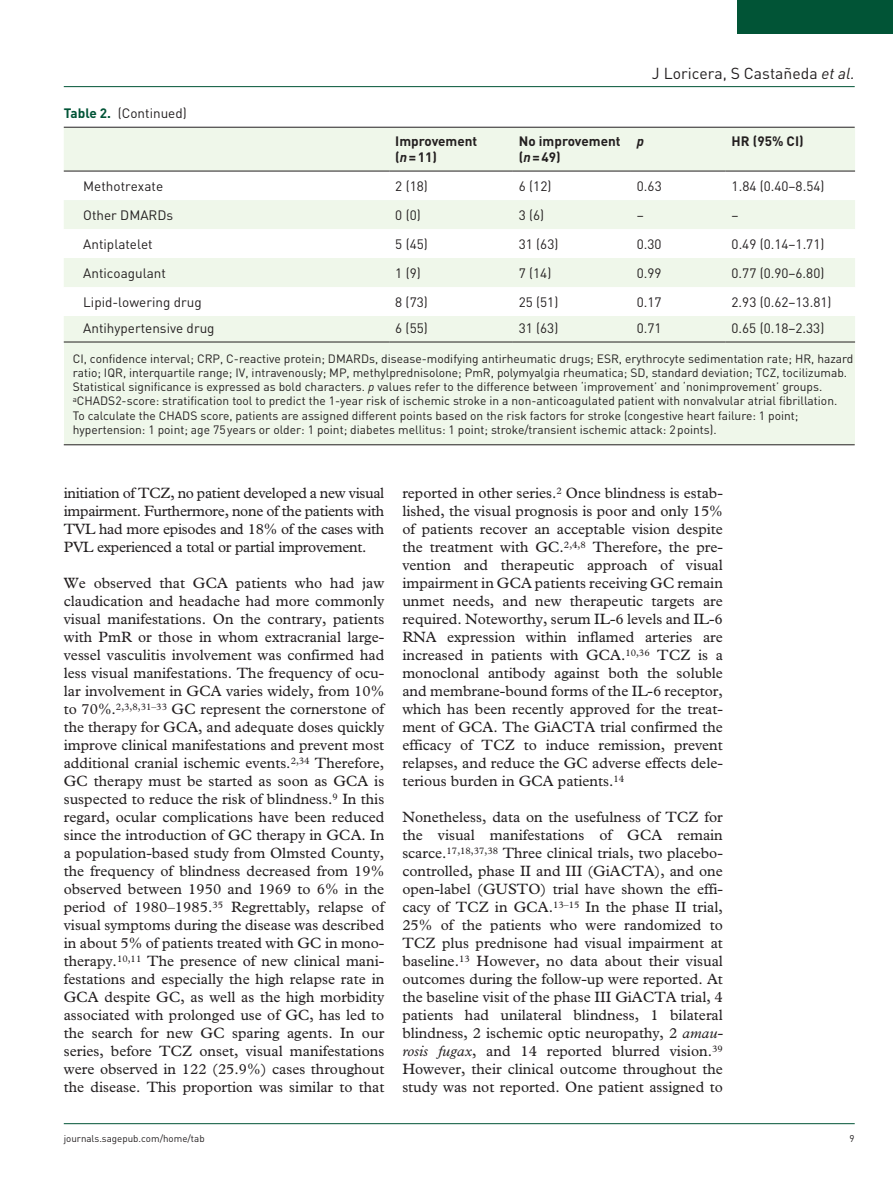
<style>
.page{position:relative;width:893px;height:1191px;background:#fff}
.page>*{position:absolute;margin:0;border:0;box-sizing:border-box;transform-origin:0 0}
.t1{font:15.75px "DIN";color:#231f20}
.t2{font:15px/18px "Plantin Std";color:#231f20;text-align:justify}
.t3{font:13.5px "DIN";color:#231f20}
.t4{font:700 13.5px/15.8px "DIN";color:#231f20}
.t5{font:italic 700 13.5px "DIN";color:#231f20}
.t6{font:12px/14.2px "DIN";color:#231f20}
.t7{font:9.75px "DIN";color:#231f20}
.s1{font-weight:700;color:#015436}
.s2{font-style:italic}
</style>
<div class="page">
<hr style="left:64px;top:86px;width:791px;height:1px;background:#015436">
<hr style="left:64px;top:1123px;width:791px;height:1px;background:#015436">
<div style="left:738px;top:0;width:155px;height:34px;background:#015436"></div>
<div style="left:64px;top:342px;width:791px;height:103px;background:#eff7ea"></div>
<hr style="left:64px;top:444px;width:791px;height:1px;background:#231f20">
<div style="left:64px;top:128px;width:791px;height:214px;background:#eff7ea"></div>
<svg style="left:64px;top:172px;width:791px;height:144px"></svg>
<hr style="left:64px;top:171px;width:325px;height:1px;background:#231f20">
<hr style="left:389px;top:171px;width:124px;height:1px;background:#231f20">
<hr style="left:513px;top:171px;width:118px;height:1px;background:#231f20">
<hr style="left:631px;top:171px;width:95px;height:1px;background:#231f20">
<hr style="left:726px;top:171px;width:129px;height:1px;background:#231f20">
<hr style="left:64px;top:342px;width:325px;height:1px;background:#231f20">
<hr style="left:389px;top:342px;width:124px;height:1px;background:#231f20">
<hr style="left:513px;top:342px;width:118px;height:1px;background:#231f20">
<hr style="left:631px;top:342px;width:95px;height:1px;background:#231f20">
<hr style="left:726px;top:342px;width:129px;height:1px;background:#231f20">
<hr style="left:64px;top:127px;width:791px;height:1px;background:#231f20">
<p class="t3" style="left:64px;top:105px;width:125px"><span class="s1">Table 2.</span> (Continued)</p>
<p class="t1" style="left:652px;top:63px;width:204px">J Loricera, S Castañeda <span class="s2">et al.</span></p>
<p class="t4" style="left:395px;top:133px;width:84px">Improvement (<span class="s2">n</span>=11)</p>
<p class="t4" style="left:519px;top:133px;width:103px">No improvement (<span class="s2">n</span>=49)</p>
<p class="t5" style="left:637px;top:133px;width:9px">p</p>
<p class="t4" style="left:732px;top:133px;width:74px">HR (95% CI)</p>
<p class="t3" style="left:83px;top:178px;width:81px">Methotrexate</p>
<p class="t3" style="left:395px;top:178px;width:34px">2 (18)</p>
<p class="t3" style="left:519px;top:178px;width:34px">6 (12)</p>
<p class="t3" style="left:637px;top:178px;width:26px">0.63</p>
<p class="t3" style="left:732px;top:178px;width:94px">1.84 (0.40–8.54)</p>
<p class="t3" style="left:83px;top:207px;width:92px">Other DMARDs</p>
<p class="t3" style="left:395px;top:207px;width:27px">0 (0)</p>
<p class="t3" style="left:519px;top:207px;width:27px">3 (6)</p>
<p class="t3" style="left:637px;top:207px;width:9px">–</p>
<p class="t3" style="left:732px;top:207px;width:9px">–</p>
<p class="t3" style="left:83px;top:236px;width:71px">Antiplatelet</p>
<p class="t3" style="left:395px;top:236px;width:34px">5 (45)</p>
<p class="t3" style="left:519px;top:236px;width:41px">31 (63)</p>
<p class="t3" style="left:637px;top:236px;width:26px">0.30</p>
<p class="t3" style="left:732px;top:236px;width:94px">0.49 (0.14–1.71)</p>
<p class="t3" style="left:83px;top:265px;width:84px">Anticoagulant</p>
<p class="t3" style="left:395px;top:265px;width:27px">1 (9)</p>
<p class="t3" style="left:519px;top:265px;width:34px">7 (14)</p>
<p class="t3" style="left:637px;top:265px;width:26px">0.99</p>
<p class="t3" style="left:732px;top:265px;width:94px">0.77 (0.90–6.80)</p>
<p class="t3" style="left:83px;top:294px;width:120px">Lipid-lowering drug</p>
<p class="t3" style="left:395px;top:294px;width:34px">8 (73)</p>
<p class="t3" style="left:519px;top:294px;width:41px">25 (51)</p>
<p class="t3" style="left:637px;top:294px;width:26px">0.17</p>
<p class="t3" style="left:732px;top:294px;width:101px">2.93 (0.62–13.81)</p>
<p class="t3" style="left:83px;top:320px;width:133px">Antihypertensive drug</p>
<p class="t3" style="left:395px;top:320px;width:34px">6 (55)</p>
<p class="t3" style="left:519px;top:320px;width:41px">31 (63)</p>
<p class="t3" style="left:637px;top:320px;width:26px">0.71</p>
<p class="t3" style="left:732px;top:320px;width:94px">0.65 (0.18–2.33)</p>
<p class="t6" style="left:73px;top:351px;width:782px">CI, confidence interval; CRP, C-reactive protein; DMARDs, disease-modifying antirheumatic drugs; ESR, erythrocyte sedimentation rate; HR, hazard ratio; IQR, interquartile range; IV, intravenously; MP, methylprednisolone; PmR, polymyalgia rheumatica; SD, standard deviation; TCZ, tocilizumab.<br>Statistical significance is expressed as bold characters. <span class="s2">p</span> values refer to the difference between ‘improvement’ and ‘nonimprovement’ groups. <sup>a</sup>CHADS2-score: stratification tool to predict the 1-year risk of ischemic stroke in a non-anticoagulated patient with nonvalvular atrial fibrillation.<br>To calculate the CHADS score, patients are assigned different points based on the risk factors for stroke (congestive heart failure: 1 point; hypertension: 1 point; age 75years or older: 1 point; diabetes mellitus: 1 point; stroke/transient ischemic attack: 2points).</p>
<p class="t2" style="left:64px;top:484px;width:322px">initiation of TCZ, no patient developed a new visual impairment. Furthermore, none of the patients with TVL had more episodes and 18% of the cases with PVL experienced a total or partial improvement.</p>
<p class="t2" style="left:64px;top:574px;width:322px">We observed that GCA patients who had jaw claudication and headache had more commonly visual manifestations. On the contrary, patients with PmR or those in whom extracranial large&shy;vessel vasculitis involvement was confirmed had less visual manifestations. The frequency of ocu&shy;lar involvement in GCA varies widely, from 10% to 70%.<sup>2,3,8,31–33</sup> GC represent the cornerstone of the therapy for GCA, and adequate doses quickly improve clinical manifestations and prevent most additional cranial ischemic events.<sup>2,34</sup> Therefore, GC therapy must be started as soon as GCA is suspected to reduce the risk of blindness.<sup>9</sup> In this regard, ocular complications have been reduced since the introduction of GC therapy in GCA. In a population-based study from Olmsted County, the frequency of blindness decreased from 19% observed between 1950 and 1969 to 6% in the period of 1980–1985.<sup>35</sup> Regrettably, relapse of visual symptoms during the disease was described in about 5% of patients treated with GC in mono&shy;therapy.<sup>10,11</sup> The presence of new clinical mani&shy;festations and especially the high relapse rate in GCA despite GC, as well as the high morbidity associated with prolonged use of GC, has led to the search for new GC sparing agents. In our series, before TCZ onset, visual manifestations were observed in 122 (25.9%) cases throughout the disease. This proportion was similar to that</p>
<p class="t2" style="left:402px;top:484px;width:322px">reported in other series.<sup>2</sup> Once blindness is estab&shy;lished, the visual prognosis is poor and only 15% of patients recover an acceptable vision despite the treatment with GC.<sup>2,4,8</sup> Therefore, the pre&shy;vention and therapeutic approach of visual impairment in GCA patients receiving GC remain unmet needs, and new therapeutic targets are required. Noteworthy, serum IL-6 levels and IL-6<br>RNA expression within inflamed arteries are increased in patients with GCA.<sup>10,36</sup> TCZ is a monoclonal antibody against both the soluble and membrane-bound forms of the IL-6 receptor, which has been recently approved for the treat&shy;ment of GCA. The GiACTA trial confirmed the efficacy of TCZ to induce remission, prevent relapses, and reduce the GC adverse effects dele&shy;terious burden in GCA patients.<sup>14</sup></p>
<p class="t2" style="left:402px;top:808px;width:322px">Nonetheless, data on the usefulness of TCZ for the visual manifestations of GCA remain scarce.<sup>17,18,37,38</sup> Three clinical trials, two placebo&shy;controlled, phase II and III (GiACTA), and one open-label (GUSTO) trial have shown the effi&shy;cacy of TCZ in GCA.<sup>13–15</sup> In the phase II trial, 25% of the patients who were randomized to TCZ plus prednisone had visual impairment at baseline.<sup>13</sup> However, no data about their visual outcomes during the follow-up were reported. At the baseline visit of the phase III GiACTA trial, 4 patients had unilateral blindness, 1 bilateral blindness, 2 ischemic optic neuropathy, 2 <span class="s2">amau&shy;rosis fugax</span>, and 14 reported blurred vision.<sup>39<br></sup>However, their clinical outcome throughout the study was not reported. One patient assigned to</p>
<p class="t7" style="left:64px;top:1132px;width:142px">journals.sagepub.com/home/tab</p>
<p class="t7" style="left:850px;top:1132px;width:7px">9</p>
</div>
